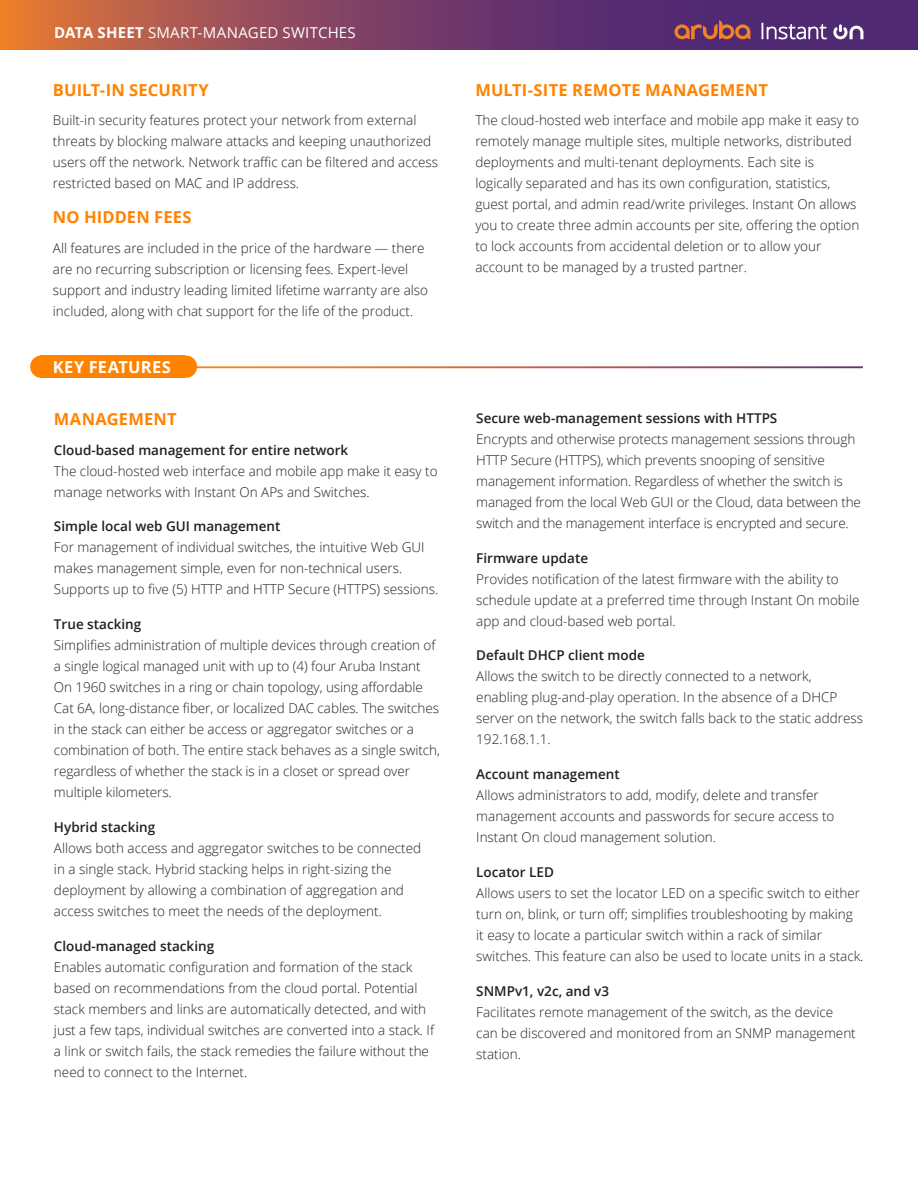
<style>
.page{position:relative;width:918px;height:1188px;background:#fff}
.page>*{position:absolute;margin:0;border:0;box-sizing:border-box;transform-origin:0 0}
.t1{font:700 16.5px "Open Sans";letter-spacing:.015em;color:#ff8300}
.t2{font:700 16.5px "Open Sans";letter-spacing:.02em;color:#fff}
.t3{font:15px "Open Sans";letter-spacing:.02em;color:#fff}
.t4{font:300 13.5px/21px "Open Sans";color:#231f20}
.t5{font:600 13.5px "Open Sans";color:#231f20}
.s1{font-weight:700}
</style>
<div class="page">
<svg style="left:0;top:0;width:918px;height:49px;background:#804261"></svg>
<svg style="left:674px;top:20px;width:76px;height:19px"></svg>
<svg style="left:833px;top:24px;width:30px;height:15px"></svg>
<svg style="left:762px;top:23px;width:65px;height:16px"></svg>
<div style="left:175px;top:356px;width:22px;height:22px;background:#ff8300;border-radius:50%"></div>
<div style="left:30px;top:356px;width:22px;height:22px;background:#ff8300;border-radius:50%"></div>
<div style="left:40px;top:356px;width:145px;height:22px;background:#ff8300"></div>
<p class="t3" style="left:54px;top:23px;width:303px"><span class="s1">DATA SHEET</span> SMART-MANAGED SWITCHES</p>
<p class="t1" style="left:53px;top:78px;width:157px">BUILT-IN SECURITY</p>
<p class="t4" style="left:53px;top:110px;width:387px">Built-in security features protect your network from external threats by blocking malware attacks and keeping unauthorized users off the network. Network traffic can be filtered and access restricted based on MAC and IP address.</p>
<p class="t1" style="left:53px;top:206px;width:140px">NO HIDDEN FEES</p>
<p class="t4" style="left:53px;top:237px;width:377px">All features are included in the price of the hardware — there are no recurring subscription or licensing fees. Expert-level support and industry leading limited lifetime warranty are also included, along with chat support for the life of the product.</p>
<p class="t2" style="left:53px;top:356px;width:119px">KEY FEATURES</p>
<p class="t1" style="left:54px;top:407px;width:124px">MANAGEMENT</p>
<p class="t5" style="left:54px;top:441px;width:296px">Cloud-based management for entire network</p>
<p class="t4" style="left:54px;top:460px;width:385px">The cloud-hosted web interface and mobile app make it easy to manage networks with Instant On APs and Switches.</p>
<p class="t5" style="left:54px;top:517px;width:228px">Simple local web GUI management</p>
<p class="t4" style="left:54px;top:537px;width:386px">For management of individual switches, the intuitive Web GUI makes management simple, even for non-technical users.<br>Supports up to five (5) HTTP and HTTP Secure (HTTPS) sessions.</p>
<p class="t5" style="left:54px;top:615px;width:89px">True stacking</p>
<p class="t4" style="left:54px;top:635px;width:388px">Simplifies administration of multiple devices through creation of a single logical managed unit with up to (4) four Aruba Instant On 1960 switches in a ring or chain topology, using affordable Cat 6A, long-distance fiber, or localized DAC cables. The switches in the stack can either be access or aggregator switches or a combination of both. The entire stack behaves as a single switch, regardless of whether the stack is in a closet or spread over multiple kilometers.</p>
<p class="t5" style="left:54px;top:818px;width:103px">Hybrid stacking</p>
<p class="t4" style="left:54px;top:837px;width:369px">Allows both access and aggregator switches to be connected in a single stack. Hybrid stacking helps in right-sizing the deployment by allowing a combination of aggregation and access switches to meet the needs of the deployment.</p>
<p class="t5" style="left:54px;top:937px;width:162px">Cloud-managed stacking</p>
<p class="t4" style="left:54px;top:956px;width:382px">Enables automatic configuration and formation of the stack based on recommendations from the cloud portal. Potential stack members and links are automatically detected, and with just a few taps, individual switches are converted into a stack. If a link or switch fails, the stack remedies the failure without the need to connect to the Internet.</p>
<p class="t1" style="left:475px;top:78px;width:294px">MULTI-SITE REMOTE MANAGEMENT</p>
<p class="t4" style="left:475px;top:110px;width:386px">The cloud-hosted web interface and mobile app make it easy to remotely manage multiple sites, multiple networks, distributed deployments and multi-tenant deployments. Each site is logically separated and has its own configuration, statistics, guest portal, and admin read/write privileges. Instant On allows you to create three admin accounts per site, offering the option to lock accounts from accidental deletion or to allow your account to be managed by a trusted partner.</p>
<p class="t5" style="left:476px;top:409px;width:303px">Secure web-management sessions with HTTPS</p>
<p class="t4" style="left:476px;top:428px;width:386px">Encrypts and otherwise protects management sessions through HTTP Secure (HTTPS), which prevents snooping of sensitive management information. Regardless of whether the switch is managed from the local Web GUI or the Cloud, data between the switch and the management interface is encrypted and secure.</p>
<p class="t5" style="left:476px;top:548px;width:113px">Firmware update</p>
<p class="t4" style="left:476px;top:568px;width:385px">Provides notification of the latest firmware with the ability to schedule update at a preferred time through Instant On mobile app and cloud-based web portal.</p>
<p class="t5" style="left:476px;top:646px;width:170px">Default DHCP client mode</p>
<p class="t4" style="left:476px;top:666px;width:388px">Allows the switch to be directly connected to a network, enabling plug-and-play operation. In the absence of a DHCP server on the network, the switch falls back to the static address 192.168.1.1.</p>
<p class="t5" style="left:476px;top:765px;width:145px">Account management</p>
<p class="t4" style="left:476px;top:784px;width:360px">Allows administrators to add, modify, delete and transfer management accounts and passwords for secure access to<br>Instant On cloud management solution.</p>
<p class="t5" style="left:476px;top:863px;width:79px">Locator LED</p>
<p class="t4" style="left:476px;top:882px;width:389px">Allows users to set the locator LED on a specific switch to either turn on, blink, or turn off; simplifies troubleshooting by making it easy to locate a particular switch within a rack of similar switches. This feature can also be used to locate units in a stack.</p>
<p class="t5" style="left:476px;top:981px;width:134px">SNMPv1, v2c, and v3</p>
<p class="t4" style="left:476px;top:1001px;width:381px">Facilitates remote management of the switch, as the device can be discovered and monitored from an SNMP management station.</p>
</div>
